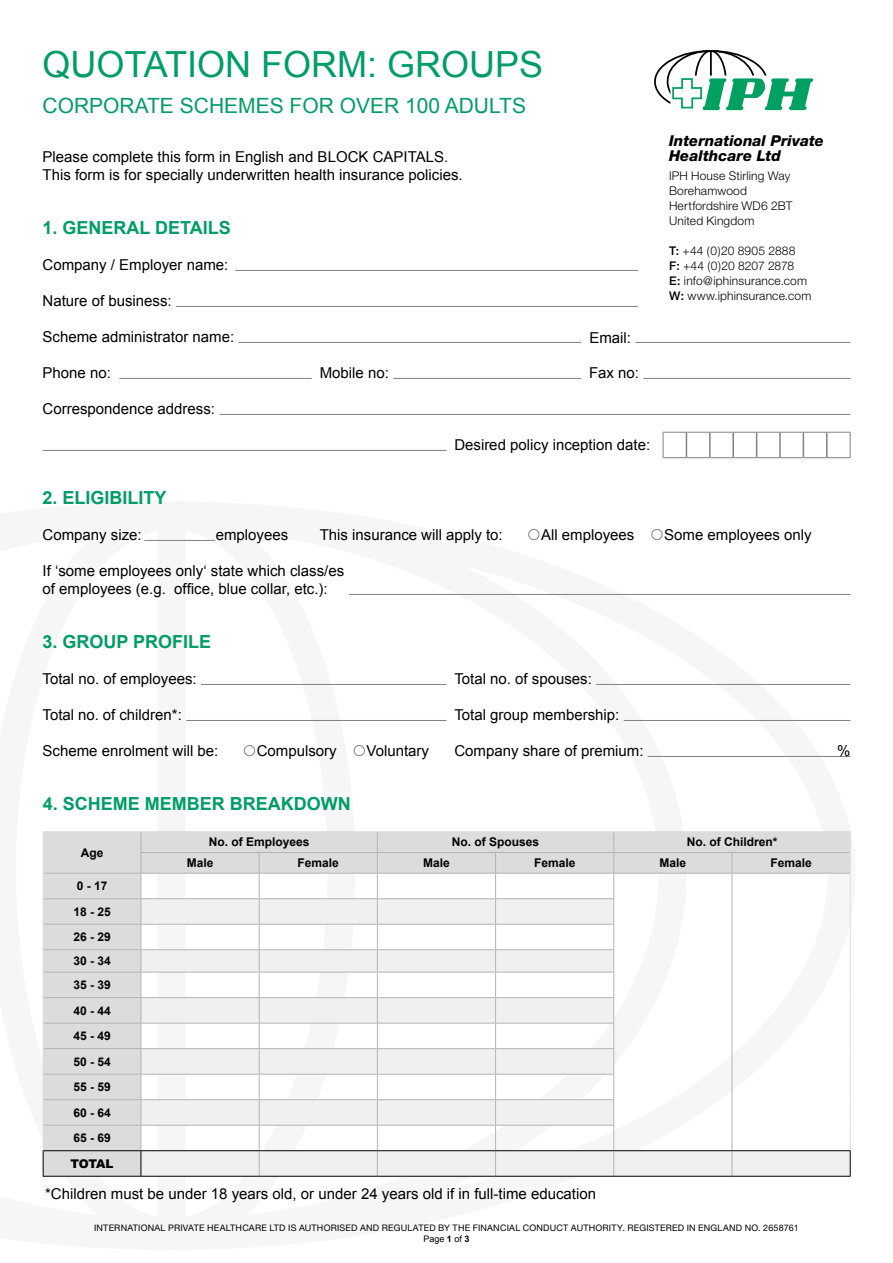
<style>
.page{position:relative;width:893px;height:1263px;background:#fff}
.page>*{position:absolute;margin:0;border:0;box-sizing:border-box;transform-origin:0 0}
.t1{font:36px "Arial";color:#009d66}
.t2{font:21px "Arial";color:#009d66}
.t3{font:700 18px "Arial";color:#009d66}
.t4{font:15px/18px "Arial";color:#000}
.t5{font:italic 800 15px/15px "Helvetica Neue";letter-spacing:.005em;color:#000}
.t6{font:300 12px/15px "Helvetica Neue";letter-spacing:.015em;color:#000}
.t7{font:700 12px/25.5px "Arial";color:#000}
.t8{font:900 12px "Arial";color:#000}
.t9{font:9px "Helvetica Neue";letter-spacing:.025em;color:#000}
.t10{font:9px "Arial";color:#000}
.s1{font-weight:500}
.s2{font-weight:700}
</style>
<div class="page">
<svg style="left:654px;top:50px;width:159px;height:61px"></svg>
<hr style="left:235px;top:270px;width:403px;height:1px;background:#828282">
<hr style="left:239px;top:342px;width:342px;height:1px;background:#828282">
<hr style="left:635px;top:342px;width:215px;height:1px;background:#828282">
<hr style="left:119px;top:378px;width:193px;height:1px;background:#828282">
<hr style="left:393px;top:378px;width:188px;height:1px;background:#828282">
<hr style="left:176px;top:306px;width:462px;height:1px;background:#828282">
<hr style="left:643px;top:378px;width:207px;height:1px;background:#828282">
<hr style="left:220px;top:414px;width:630px;height:1px;background:#828282">
<hr style="left:43px;top:450px;width:403px;height:1px;background:#828282">
<hr style="left:144px;top:540px;width:71px;height:1px;background:#828282">
<div style="left:528px;top:529px;width:11px;height:11px;border:1px solid #828282;border-radius:50%"></div>
<div style="left:651px;top:529px;width:11px;height:11px;border:1px solid #828282;border-radius:50%"></div>
<hr style="left:349px;top:594px;width:501px;height:1px;background:#828282">
<hr style="left:201px;top:684px;width:245px;height:1px;background:#828282">
<hr style="left:596px;top:684px;width:254px;height:1px;background:#828282">
<hr style="left:186px;top:720px;width:260px;height:1px;background:#828282">
<hr style="left:624px;top:720px;width:226px;height:1px;background:#828282">
<div style="left:244px;top:745px;width:11px;height:11px;border:1px solid #828282;border-radius:50%"></div>
<div style="left:354px;top:745px;width:11px;height:11px;border:1px solid #828282;border-radius:50%"></div>
<hr style="left:648px;top:756px;width:202px;height:1px;background:#828282">
<svg style="left:44px;top:832px;width:806px;height:318px;background:#dfdfdf"></svg>
<svg style="left:614px;top:899px;width:236px;height:277px"></svg>
<div style="left:43px;top:1151px;width:98px;height:25px;background:#dcdcdc"></div>
<hr style="left:614px;top:852px;width:118px;height:1px;background:#b4b4b4">
<hr style="left:732px;top:852px;width:118px;height:1px;background:#b4b4b4">
<hr style="left:44px;top:873px;width:97px;height:1px;background:#b4b4b4">
<hr style="left:614px;top:873px;width:118px;height:1px;background:#b4b4b4">
<hr style="left:732px;top:873px;width:118px;height:1px;background:#b4b4b4">
<hr style="left:44px;top:898px;width:97px;height:1px;background:#b4b4b4">
<hr style="left:44px;top:924px;width:97px;height:1px;background:#b4b4b4">
<hr style="left:44px;top:949px;width:97px;height:1px;background:#b4b4b4">
<hr style="left:44px;top:972px;width:97px;height:1px;background:#b4b4b4">
<hr style="left:44px;top:997px;width:97px;height:1px;background:#b4b4b4">
<hr style="left:44px;top:1023px;width:97px;height:1px;background:#b4b4b4">
<hr style="left:44px;top:1048px;width:97px;height:1px;background:#b4b4b4">
<hr style="left:44px;top:1074px;width:97px;height:1px;background:#b4b4b4">
<hr style="left:44px;top:1099px;width:97px;height:1px;background:#b4b4b4">
<hr style="left:44px;top:1125px;width:97px;height:1px;background:#b4b4b4">
<svg style="left:732px;top:853px;width:1px;height:323px"></svg>
<hr style="left:43px;top:831px;width:98px;height:1px;background:#dcdcdc">
<hr style="left:141px;top:831px;width:118px;height:1px;background:#dcdcdc">
<hr style="left:259px;top:831px;width:118px;height:1px;background:#dcdcdc">
<hr style="left:377px;top:831px;width:119px;height:1px;background:#dcdcdc">
<hr style="left:496px;top:831px;width:118px;height:1px;background:#dcdcdc">
<hr style="left:614px;top:831px;width:118px;height:1px;background:#dcdcdc">
<hr style="left:732px;top:831px;width:119px;height:1px;background:#dcdcdc">
<hr style="left:614px;top:1150px;width:118px;height:1px;background:#000">
<hr style="left:732px;top:1150px;width:119px;height:1px;background:#000">
<svg style="left:850px;top:832px;width:1px;height:344px"></svg>
<hr style="left:141px;top:1176px;width:118px;height:1px;background:#000">
<hr style="left:259px;top:1176px;width:118px;height:1px;background:#000">
<hr style="left:377px;top:1176px;width:119px;height:1px;background:#000">
<hr style="left:496px;top:1176px;width:118px;height:1px;background:#000">
<hr style="left:614px;top:1176px;width:118px;height:1px;background:#000">
<hr style="left:732px;top:1176px;width:119px;height:1px;background:#000">
<hr style="left:43px;top:1150px;width:98px;height:1px;background:#000">
<svg style="left:43px;top:832px;width:1px;height:344px"></svg>
<svg style="left:141px;top:832px;width:473px;height:344px"></svg>
<hr style="left:43px;top:1176px;width:98px;height:1px;background:#000">
<svg style="left:663px;top:432px;width:188px;height:26px"></svg>
<h1 class="t1" style="left:43px;top:41px;width:399px">QUOTATION FORM: Grou</h1>
<h1 class="t1" style="left:495px;top:41px;width:50px">ps</h1>
<h2 class="t2" style="left:43px;top:92px;width:76px">Corporat</h2>
<h2 class="t2" style="left:160px;top:92px;width:145px">e Schemes for</h2>
<h2 class="t2" style="left:340px;top:92px;width:188px">over 100 adu lts</h2>
<p class="t4" style="left:43px;top:148px;width:422px">Please complete this form in English and BLOCK CAPITALS .<br>This form is for specially underwritten health insurance policies.</p>
<p class="t3" style="left:43px;top:216px;width:190px">1. general details</p>
<p class="t4" style="left:43px;top:256px;width:187px">Company / Employer name:</p>
<p class="t4" style="left:43px;top:292px;width:131px">Nature of business:</p>
<p class="t4" style="left:43px;top:328px;width:193px">Scheme administrator name:</p>
<p class="t4" style="left:43px;top:363px;width:70px">Phone no:</p>
<p class="t4" style="left:320px;top:364px;width:71px">Mobile no:</p>
<p class="t4" style="left:43px;top:400px;width:174px">Correspondence address:</p>
<p class="t4" style="left:589px;top:329px;width:43px">Email:</p>
<p class="t4" style="left:589px;top:364px;width:52px">Fax no:</p>
<p class="t4" style="left:454px;top:436px;width:197px">Desired policy inception date:</p>
<p class="t5" style="left:669px;top:133px;width:157px">International Private<br>Healthcare Ltd</p>
<p class="t6" style="left:669px;top:168px;width:125px">IPH House Stirling Way<br>Borehamwood<br>Hertfordshire WD6 2BT<br>United Kingdom</p>
<p class="t6" style="left:669px;top:243px;width:144px"><span class="s1">T:</span> +44 (0)20 8905 2888<br><span class="s1">F:</span> +44 (0)20 8207 2878<br><span class="s1">E:</span> info@iphinsurance.com<br><span class="s1">W:</span> www.iphinsurance.com</p>
<p class="t3" style="left:43px;top:486px;width:126px">2. eligibility</p>
<p class="t4" style="left:43px;top:526px;width:101px">Company size:</p>
<p class="t4" style="left:216px;top:526px;width:74px">employees</p>
<p class="t4" style="left:320px;top:526px;width:185px">This insurance will apply to:</p>
<p class="t4" style="left:541px;top:526px;width:95px">All employees</p>
<p class="t4" style="left:664px;top:526px;width:149px">Some employees only</p>
<p class="t4" style="left:43px;top:561px;width:303px">If ‘some employees only‘ state which class/es of employees (e.g. office, blue collar, etc.):</p>
<p class="t3" style="left:43px;top:630px;width:151px">3. GROUP PROFILE</p>
<p class="t4" style="left:43px;top:670px;width:156px">Total no. of employees:</p>
<p class="t4" style="left:454px;top:670px;width:139px">Total no. of spouses:</p>
<p class="t4" style="left:43px;top:706px;width:141px">Total no. of children*:</p>
<p class="t4" style="left:454px;top:706px;width:167px">Total group membership:</p>
<p class="t4" style="left:43px;top:742px;width:177px">Scheme enrolment will be:</p>
<p class="t4" style="left:257px;top:742px;width:82px">Compulsory</p>
<p class="t4" style="left:366px;top:742px;width:64px">Voluntary</p>
<p class="t4" style="left:454px;top:742px;width:191px">Company share of premium:</p>
<p class="t4" style="left:837px;top:742px;width:15px">%</p>
<p class="t3" style="left:43px;top:792px;width:309px">4. scheme member breakdown</p>
<p class="t7" style="left:81px;top:840px;width:24px">Age</p>
<p class="t7" style="left:209px;top:830px;width:102px">No. of Employees</p>
<p class="t7" style="left:452px;top:830px;width:89px">No. of Spouses</p>
<p class="t7" style="left:687px;top:830px;width:92px">No. of Children*</p>
<p class="t7" style="left:187px;top:851px;width:28px">Male</p>
<p class="t7" style="left:298px;top:851px;width:43px">Female</p>
<p class="t7" style="left:423px;top:851px;width:28px">Male</p>
<p class="t7" style="left:534px;top:851px;width:43px">Female</p>
<p class="t7" style="left:660px;top:851px;width:28px">Male</p>
<p class="t7" style="left:770px;top:851px;width:43px">Female</p>
<p class="t7" style="left:73px;top:874px;width:39px">0 - 17<br>18 - 25<br>26 - 29</p>
<p class="t7" style="left:73px;top:949px;width:39px;line-height:24px">30 - 34<br>35 - 39</p>
<p class="t7" style="left:73px;top:998px;width:39px;text-align:justify">40 - 44<br>45 - 49<br>50 - 54<br>55 - 59<br>60 - 64<br>65 - 69</p>
<p class="t8" style="left:70px;top:1155px;width:45px">Total</p>
<p class="t4" style="left:45px;top:1185px;width:553px">*Children must be under 18 years old, or under 24 years old if in full-time education</p>
<p class="t9" style="left:94px;top:1222px;width:706px">INTERNATIONAL PRIVATE HEALTHCARE LTD IS AUTHORISED AND REGULATED BY THE FINANCIAL CONDUCT AUTHORITY. REGISTERED IN ENGLAND NO. 2658761</p>
<p class="t10" style="left:423px;top:1233px;width:48px">Page <span class="s2">1</span> of <span class="s2">3</span></p>
</div>
